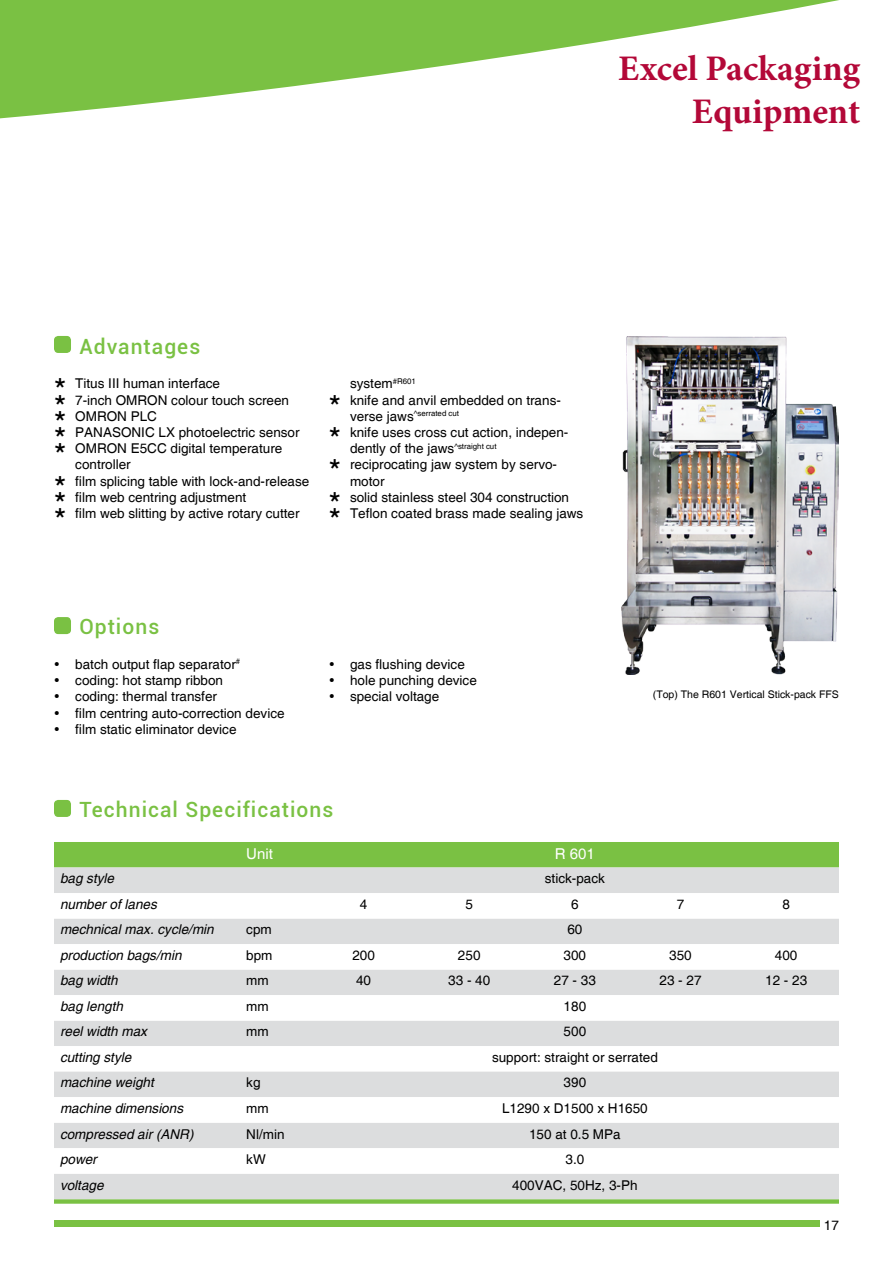
<style>
.page{position:relative;width:893px;height:1263px;background:#fff}
.page>*{position:absolute;margin:0;border:0;box-sizing:border-box;transform-origin:0 0}
.t1{font:700 36px/43.2px "Minion Pro";color:#b30838;text-align:right}
.t2{font:500 21px "Roboto";letter-spacing:.05em;color:#7ac143}
.t3{font:15px "Helvetica";color:#fff}
.t4{font:13.5px/16.2px "Helvetica";color:#000}
.t5{font:italic 13.5px "Helvetica";color:#000}
.t6{font:10.5px "Helvetica";color:#000}
.t7{font:7.8px "Helvetica";color:#000}
.s1{font-size:13.5px}
</style>
<div class="page">
<svg style="left:0;top:0;width:839px;height:119px;fill:#7ac143"></svg>
<div style="left:54px;top:1220px;width:765px;height:7px;background:#7ac143"></div>
<div style="left:54px;top:336px;width:17px;height:17px;background:#7ac143;border-radius:4px"></div>
<div style="left:54px;top:800px;width:17px;height:17px;background:#7ac143;border-radius:4px"></div>
<div style="left:54px;top:842px;width:785px;height:362px;background:#7ac143"></div>
<div style="left:54px;top:867px;width:785px;height:26px;background:#dcddde"></div>
<svg style="left:54px;top:893px;width:785px;height:178px"></svg>
<div style="left:54px;top:1071px;width:785px;height:128px;background:#dcddde"></div>
<svg style="left:54px;top:1097px;width:785px;height:77px"></svg>
<div style="left:54px;top:617px;width:17px;height:17px;background:#7ac143;border-radius:4px"></div>
<img style="left:621px;top:337px;width:218px;height:337px">
<h1 class="t1" style="left:618px;top:47px;width:243px">Excel Packaging<br>Equipment</h1>
<h2 class="t2" style="left:79px;top:332px;width:122px">Advantages</h2>
<p class="t4" style="left:75px;top:376px;width:236px">Titus III human interface<br>7-inch OMRON colour touch screen<br>OMRON PLC<br>PANASONIC LX photoelectric sensor<br>OMRON E5CC digital temperature controller<br>film splicing table with lock-and-release film web centring adjustment<br>film web slitting by active rotary cutter</p>
<p class="t4" style="left:350px;top:376px;width:212px">system<sup>#R601<br></sup>knife and anvil embedded on trans-</p>
<p class="t7" style="left:350px;top:409px;width:111px"><span class="s1">verse jaws</span>^serrated cut</p>
<p class="t4" style="left:350px;top:425px;width:235px">knife uses cross cut action, indepen&shy;dently of the jaws<sup>^straight</sup> <sup>cut<br></sup>reciprocating jaw system by servo&shy;motor<br>solid stainless steel 304 construction<br>Teflon coated brass made sealing jaws</p>
<h2 class="t2" style="left:79px;top:612px;width:81px">Options</h2>
<p class="t4" style="left:75px;top:657px;width:211px">batch output flap separator<sup># </sup>coding: hot stamp ribbon<br>coding: thermal transfer<br>film centring auto-correction device film static eliminator device</p>
<p class="t4" style="left:350px;top:657px;width:128px">gas flushing device hole punching device special voltage</p>
<p class="t6" style="left:653px;top:688px;width:188px">(Top) The R601 Vertical Stick-pack FFS</p>
<h2 class="t2" style="left:79px;top:795px;width:256px">Technical Specifications</h2>
<p class="t3" style="left:246px;top:845px;width:28px">Unit</p>
<p class="t3" style="left:555px;top:845px;width:42px">R 601</p>
<p class="t5" style="left:60px;top:871px;width:56px">bag style</p>
<p class="t4" style="left:545px;top:871px;width:62px">stick-pack</p>
<p class="t5" style="left:60px;top:896px;width:98px">number of lanes</p>
<p class="t4" style="left:360px;top:896px;width:9px">4</p>
<p class="t4" style="left:465px;top:896px;width:9px">5</p>
<p class="t4" style="left:571px;top:896px;width:9px">6</p>
<p class="t4" style="left:677px;top:896px;width:9px">7</p>
<p class="t4" style="left:782px;top:896px;width:9px">8</p>
<p class="t5" style="left:60px;top:922px;width:155px">mechnical max. cycle/min</p>
<p class="t4" style="left:246px;top:922px;width:27px">cpm</p>
<p class="t4" style="left:567px;top:922px;width:17px">60</p>
<p class="t5" style="left:60px;top:947px;width:123px">production bags/min</p>
<p class="t4" style="left:246px;top:947px;width:28px">bpm</p>
<p class="t4" style="left:352px;top:947px;width:24px">200</p>
<p class="t4" style="left:458px;top:947px;width:24px">250</p>
<p class="t4" style="left:564px;top:947px;width:24px">300</p>
<p class="t4" style="left:669px;top:947px;width:24px">350</p>
<p class="t4" style="left:775px;top:947px;width:24px">400</p>
<p class="t5" style="left:60px;top:973px;width:59px">bag width</p>
<p class="t4" style="left:246px;top:973px;width:24px">mm</p>
<p class="t4" style="left:356px;top:973px;width:17px">40</p>
<p class="t4" style="left:448px;top:973px;width:44px">33 - 40</p>
<p class="t4" style="left:554px;top:973px;width:44px">27 - 33</p>
<p class="t4" style="left:659px;top:973px;width:44px">23 - 27</p>
<p class="t4" style="left:765px;top:973px;width:44px">12 - 23</p>
<p class="t5" style="left:60px;top:998px;width:65px">bag length</p>
<p class="t4" style="left:246px;top:998px;width:24px">mm</p>
<p class="t4" style="left:564px;top:998px;width:24px">180</p>
<p class="t5" style="left:60px;top:1024px;width:89px">reel width max</p>
<p class="t4" style="left:246px;top:1024px;width:24px">mm</p>
<p class="t4" style="left:564px;top:1024px;width:24px">500</p>
<p class="t5" style="left:60px;top:1049px;width:73px">cutting style</p>
<p class="t4" style="left:492px;top:1049px;width:167px">support: straight or serrated</p>
<p class="t5" style="left:60px;top:1075px;width:95px">machine weight</p>
<p class="t4" style="left:246px;top:1075px;width:16px">kg</p>
<p class="t4" style="left:564px;top:1075px;width:24px">390</p>
<p class="t5" style="left:60px;top:1100px;width:125px">machine dimensions</p>
<p class="t4" style="left:246px;top:1101px;width:24px">mm</p>
<p class="t4" style="left:502px;top:1101px;width:147px">L1290 x D1500 x H1650</p>
<p class="t5" style="left:60px;top:1126px;width:135px">compressed air (ANR)</p>
<p class="t4" style="left:246px;top:1126px;width:40px">Nl/min</p>
<p class="t4" style="left:529px;top:1126px;width:93px">150 at 0.5 MPa</p>
<p class="t5" style="left:60px;top:1151px;width:38px">power</p>
<p class="t4" style="left:246px;top:1152px;width:21px">kW</p>
<p class="t4" style="left:565px;top:1152px;width:20px">3.0</p>
<p class="t5" style="left:60px;top:1177px;width:45px">voltage</p>
<p class="t4" style="left:512px;top:1177px;width:127px">400VAC, 50Hz, 3-Ph</p>
<p class="t4" style="left:824px;top:1218px;width:17px">17</p>
</div>
